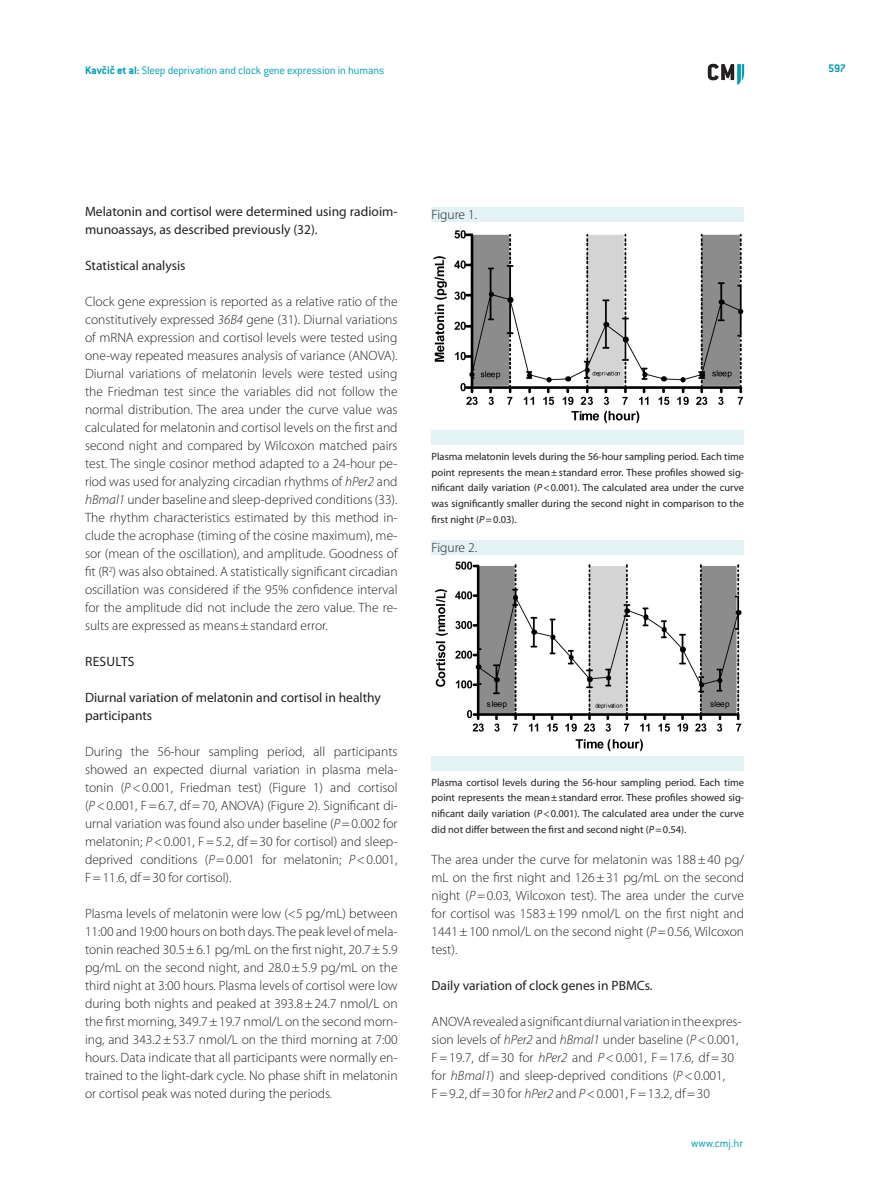
<style>
.page{position:relative;width:893px;height:1191px;background:#fff}
.page>*{position:absolute;margin:0;border:0;box-sizing:border-box;transform-origin:0 0}
.t1{font:300 13.5px/18px "Myriad Pro";color:#231f20;text-align:justify}
.t2{font:13.5px/18px "Myriad Pro";color:#231f20}
.t3{font:13.5px "Myriad Pro";letter-spacing:.02em;color:#231f20}
.t4{font:300 12px "ITC Conduit LTCE";letter-spacing:-.015em;color:#009fb4}
.t5{font:700 12px "ITC Conduit LTCE";color:#009fb4}
.t6{font:10.5px/15.8px "Myriad Pro";color:#231f20;text-align:justify}
.s1{font-weight:700}
.s2{font-style:italic}
</style>
<div class="page">
<svg style="left:708px;top:64px;width:36px;height:21px"></svg>
<img style="left:433px;top:230px;width:311px;height:194px">
<div style="left:432px;top:207px;width:312px;height:15px;background:#e2f2f5"></div>
<div style="left:432px;top:429px;width:312px;height:15px;background:#e2f2f5"></div>
<img style="left:435px;top:561px;width:307px;height:191px">
<div style="left:432px;top:540px;width:312px;height:14px;background:#e2f2f5"></div>
<div style="left:432px;top:756px;width:312px;height:14px;background:#e2f2f5"></div>
<p class="t4" style="left:85px;top:63px;width:301px"><span class="s1">Kavčič et al:</span> Sleep deprivation and clock gene expression in humans</p>
<p class="t5" style="left:828px;top:61px;width:19px">597</p>
<p class="t2" style="left:85px;top:202px;width:314px">Melatonin and cortisol were determined using radioim&shy;munoassays, as described previously (32).</p>
<p class="t2" style="left:85px;top:256px;width:102px">Statistical analysis</p>
<p class="t1" style="left:85px;top:292px;width:314px">Clock gene expression is reported as a relative ratio of the constitutively expressed <span class="s2">36B4</span> gene (31). Diurnal variations of mRNA expression and cortisol levels were tested using one-way repeated measures analysis of variance (ANOVA).<br>Diurnal variations of melatonin levels were tested using the Friedman test since the variables did not follow the normal distribution. The area under the curve value was calculated for melatonin and cortisol levels on the first and second night and compared by Wilcoxon matched pairs test. The single cosinor method adapted to a 24-hour pe&shy;riod was used for analyzing circadian rhythms of <span class="s2">hPer2</span> and <span class="s2">hBmal1</span> under baseline and sleep-deprived conditions (33).<br>The rhythm characteristics estimated by this method in&shy;clude the acrophase (timing of the cosine maximum), me&shy;sor (mean of the oscillation), and amplitude. Goodness of fit (R<sup>2</sup>) was also obtained. A statistically significant circadian oscillation was considered if the 95% confidence interval for the amplitude did not include the zero value. The re&shy;sults are expressed as means±standard error.</p>
<p class="t3" style="left:85px;top:653px;width:51px">Results</p>
<p class="t2" style="left:85px;top:688px;width:297px">Diurnal variation of melatonin and cortisol in healthy participants</p>
<p class="t1" style="left:85px;top:742px;width:314px">During the 56-hour sampling period, all participants showed an expected diurnal variation in plasma mela&shy;tonin (<span class="s2">P</span>&lt;0.001, Friedman test) (Figure 1) and cortisol (<span class="s2">P</span>&lt;0.001, F=6.7, df=70, ANOVA) (Figure 2). Significant di&shy;urnal variation was found also under baseline (<span class="s2">P</span>=0.002 for melatonin; <span class="s2">P</span>&lt;0.001, F=5.2, df=30 for cortisol) and sleep&shy;deprived conditions (<span class="s2">P</span>=0.001 for melatonin; <span class="s2">P</span>&lt;0.001, F=11.6, df=30 for cortisol).</p>
<p class="t1" style="left:85px;top:904px;width:314px">Plasma levels of melatonin were low (&lt;5 pg/mL) between 11:00 and 19:00 hours on both days. The peak level of mela&shy;tonin reached 30.5±6.1 pg/mL on the first night, 20.7±5.9 pg/mL on the second night, and 28.0±5.9 pg/mL on the third night at 3:00 hours. Plasma levels of cortisol were low during both nights and peaked at 393.8±24.7 nmol/L on the first morning, 349.7±19.7 nmol/L on the second morn&shy;ing, and 343.2±53.7 nmol/L on the third morning at 7:00 hours. Data indicate that all participants were normally en&shy;trained to the light-dark cycle. No phase shift in melatonin or cortisol peak was noted during the periods.</p>
<p class="t1" style="left:432px;top:206px;width:47px">Figure 1.</p>
<p class="t6" style="left:432px;top:448px;width:314px">Plasma melatonin levels during the 56-hour sampling period. Each time point represents the mean±standard error. These profiles showed sig&shy;nificant daily variation (<span class="s2">P</span>&lt;0.001). The calculated area under the curve was significantly smaller during the second night in comparison to the first night (<span class="s2">P</span>=0.03).</p>
<p class="t1" style="left:432px;top:538px;width:47px">Figure 2.</p>
<p class="t6" style="left:432px;top:774px;width:314px">Plasma cortisol levels during the 56-hour sampling period. Each time point represents the mean±standard error. These profiles showed sig&shy;nificant daily variation (<span class="s2">P</span>&lt;0.001). The calculated area under the curve did not differ between the first and second night (<span class="s2">P</span>=0.54).</p>
<p class="t1" style="left:432px;top:850px;width:314px">The area under the curve for melatonin was 188±40 pg/ mL on the first night and 126±31 pg/mL on the second night (<span class="s2">P</span>=0.03, Wilcoxon test). The area under the curve for cortisol was 1583±199 nmol/L on the first night and 1441±100 nmol/L on the second night (<span class="s2">P</span>=0.56, Wilcoxon test).</p>
<p class="t2" style="left:432px;top:976px;width:223px">Daily variation of clock genes in PBMCs.</p>
<p class="t1" style="left:432px;top:1012px;width:311px;text-align:left">ANOVA revealed a significant diurnal variation in the expres&shy;sion levels of <span class="s2">hPer2</span> and <span class="s2">hBmal1</span> under baseline (<span class="s2">P</span>&lt;0.001, F=19.7, df=30 for <span class="s2">hPer2</span> and <span class="s2">P</span>&lt;0.001, F=17.6, df=30 for <span class="s2">hBmal1</span>) and sleep-deprived conditions (<span class="s2">P</span>&lt;0.001, F=9.2, df=30 for <span class="s2">hPer2</span> and <span class="s2">P</span>&lt;0.001, F=13.2, df=30</p>
<p class="t4" style="left:691px;top:1136px;width:54px">www.cmj.hr</p>
</div>
